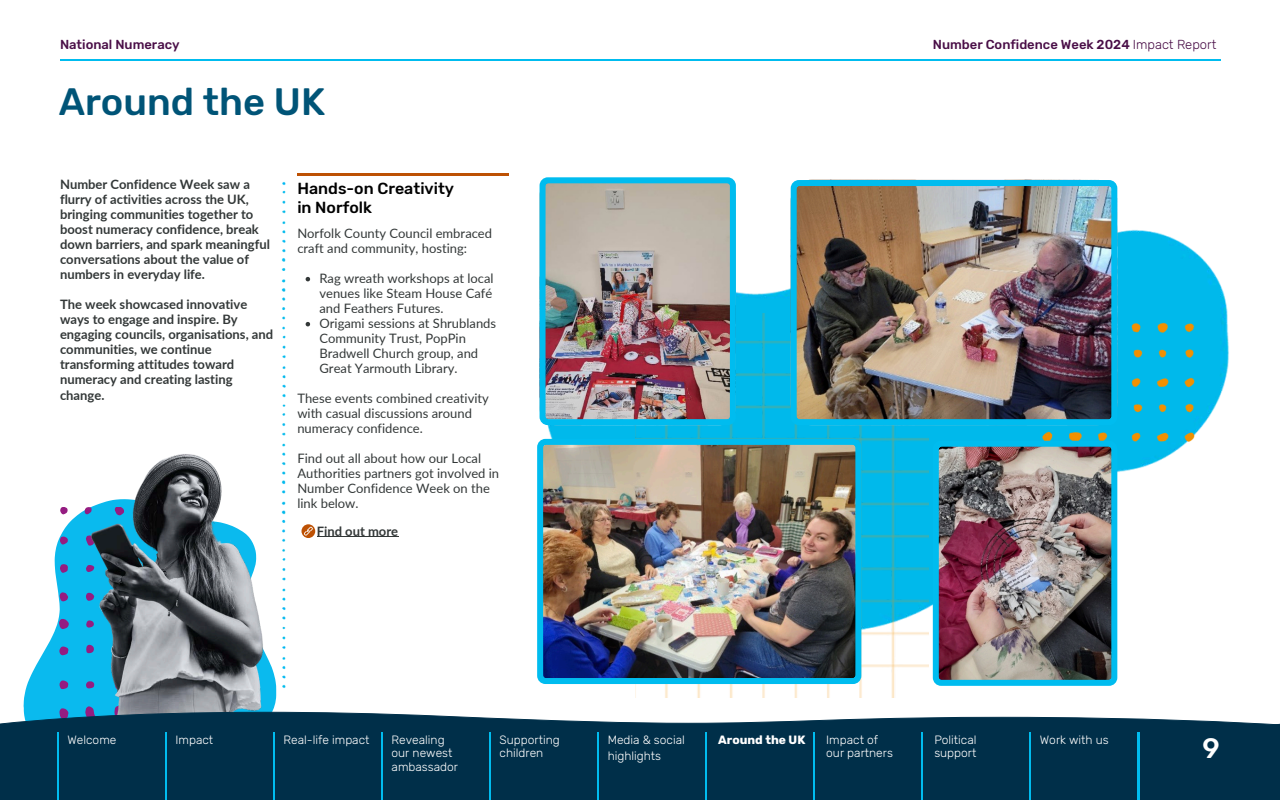
<style>
.page{position:relative;width:1280px;height:800px;background:#fff}
.page>*{position:absolute;margin:0;border:0;box-sizing:border-box;transform-origin:0 0}
.t1{font:500 38px "Rubik";color:#005477}
.t2{font:500 28px "Rubik";color:#fff}
.t3{font:500 16px/18.8px "Rubik";color:#000}
.t4{font:13px/15px "Lato";color:#333838}
.t5{font:700 13px/15px "Lato";color:#333838}
.t6{font:500 13px "Rubik";color:#490e47}
.t7{font:300 12px/13.5px "Rubik";color:#fff}
.t8{font:700 12px "Rubik";color:#fff}
.s1{font-weight:300}
</style>
<div class="page">
<hr style="left:60px;top:59px;width:1160px;height:1px;background:#00bcef">
<img style="left:544px;top:179px;width:685px;height:489px">
<svg style="left:23px;top:514px;width:253px;height:191px"></svg>
<svg style="left:59px;top:618px;width:10px;height:11px"></svg>
<svg style="left:59px;top:646px;width:10px;height:9px"></svg>
<svg style="left:59px;top:680px;width:9px;height:9px"></svg>
<svg style="left:60px;top:592px;width:8px;height:9px"></svg>
<svg style="left:60px;top:564px;width:8px;height:9px"></svg>
<svg style="left:59px;top:536px;width:9px;height:8px"></svg>
<svg style="left:60px;top:507px;width:8px;height:7px"></svg>
<img style="left:77px;top:454px;width:197px;height:251px">
<hr style="left:297px;top:173px;width:211px;height:2px;background:#bd5104">
<img style="left:635px;top:313px;width:293px;height:384px">
<img style="left:1019px;top:311px;width:184px;height:147px">
<img style="left:276px;top:182px;width:10px;height:508px">
<svg style="left:0;top:705px;width:1280px;height:94px;background:#1f4b62"></svg>
<svg style="left:305px;top:277px;width:5px;height:4px"></svg>
<svg style="left:305px;top:322px;width:5px;height:4px"></svg>
<img style="left:539px;top:177px;width:197px;height:248px">
<img style="left:790px;top:180px;width:327px;height:245px">
<img style="left:537px;top:439px;width:324px;height:245px">
<img style="left:932px;top:440px;width:185px;height:245px">
<svg style="left:301px;top:524px;width:14px;height:14px"></svg>
<svg style="left:304px;top:526px;width:9px;height:9px"></svg>
<hr style="left:317px;top:536px;width:81px;height:1px;background:#333838">
<h3 class="t6" style="left:60px;top:37px;width:121px">National Numeracy</h3>
<p class="t6" style="left:932px;top:37px;width:285px">Number Confidence Week 2024 <span class="s1">Impact Report</span></p>
<h1 class="t1" style="left:59px;top:79px;width:268px">Around the UK</h1>
<p class="t5" style="left:60px;top:177px;width:211px">Number Confidence Week saw a flurry of activities across the UK, bringing communities together to boost numeracy confidence, break down barriers, and spark meaningful conversations about the value of numbers in everyday life.</p>
<p class="t5" style="left:60px;top:297px;width:215px">The week showcased innovative ways to engage and inspire. By engaging councils, organisations, and communities, we continue transforming attitudes toward numeracy and creating lasting change.</p>
<h2 class="t3" style="left:297px;top:179px;width:158px">Hands-on Creativity in Norfolk</h2>
<p class="t4" style="left:297px;top:225px;width:196px">Norfolk County Council embraced craft and community, hosting:</p>
<p class="t4" style="left:319px;top:270px;width:176px;text-align:justify">Rag wreath workshops at local venues like Steam House Café and Feathers Futures.</p>
<h3 class="t4" style="left:319px;top:315px;width:178px">Origami sessions at Shrublands<br>Community Trust, PopPin<br>Bradwell Church group, and<br>Great Yarmouth Library.</h3>
<h3 class="t4" style="left:297px;top:390px;width:193px">These events combined creativity with casual discussions around numeracy confidence.</h3>
<p class="t4" style="left:297px;top:450px;width:203px">Find out all about how our Local<br>Authorities partners got involved in<br>Number Confidence Week on the link below.</p>
<h3 class="t5" style="left:317px;top:523px;width:83px">Find out more</h3>
<p class="t8" style="left:718px;top:732px;width:89px">Around the UK</p>
<p class="t7" style="left:826px;top:732px;width:68px">Impact of our partners</p>
<p class="t7" style="left:934px;top:732px;width:44px">Political support</p>
<p class="t7" style="left:67px;top:732px;width:50px">Welcome</p>
<p class="t7" style="left:175px;top:732px;width:39px">Impact</p>
<p class="t7" style="left:283px;top:732px;width:87px">Real-life impact</p>
<p class="t7" style="left:391px;top:732px;width:68px">Revealing our newest ambassador</p>
<p class="t7" style="left:499px;top:732px;width:62px">Supporting children</p>
<p class="t7" style="left:607px;top:731px;width:79px;line-height:16.5px">Media &amp; social highlights</p>
<p class="t7" style="left:1039px;top:732px;width:70px">Work with us</p>
<p class="t2" style="left:1202px;top:732px;width:19px">9</p>
</div>
